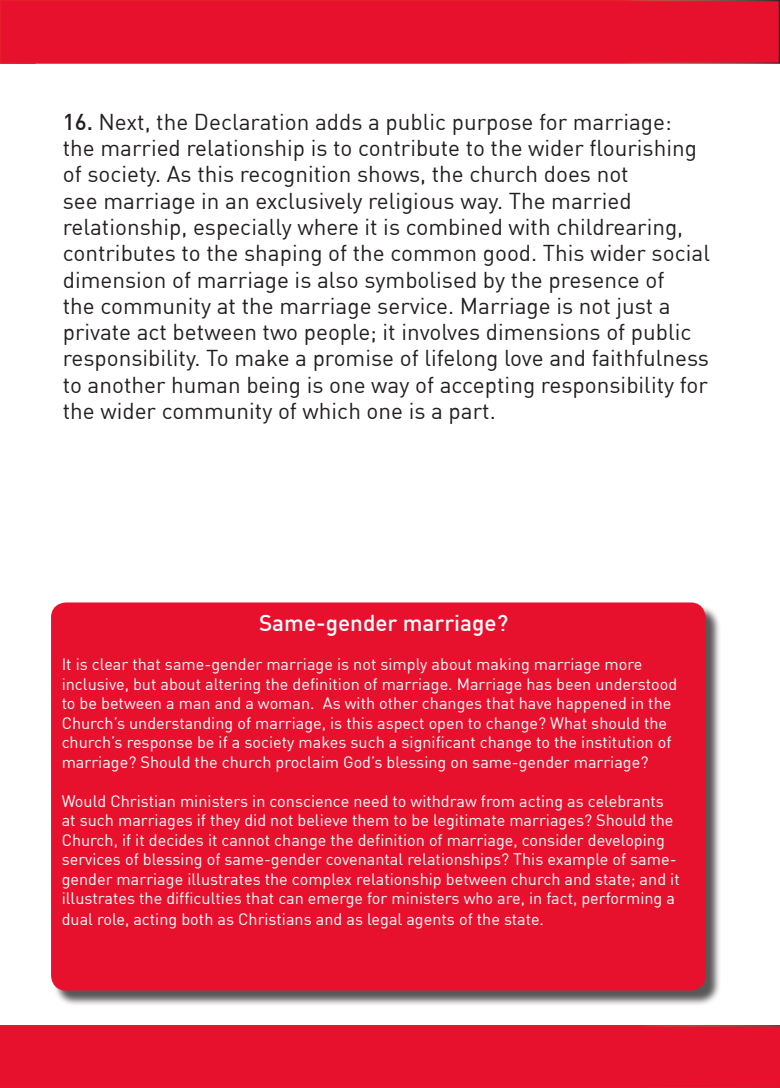
<style>
.page{position:relative;width:780px;height:1088px;background:#fff}
.page>*{position:absolute;margin:0;border:0;box-sizing:border-box;transform-origin:0 0}
.Paragraph_Style_1{font:22.5px/26.2px "DINCE";color:#231f20}
.t1{font:500 22.5px "DINCE";color:#fff}
.t2{font:16.25px/19.5px "DINCE";color:#fff}
.s1{font-weight:500}
</style>
<div class="page">
<div style="left:1px;top:1px;width:778px;height:62px;background:#e8112d"></div>
<div style="left:0;top:1025px;width:780px;height:63px;background:#e8112d"></div>
<div style="left:53px;top:604px;width:668px;height:402px;background:#231f20;opacity:.75"></div>
<div style="left:51px;top:602px;width:654px;height:388px;background:#e8112d;border-radius:15px"></div>
<p class="Paragraph_Style_1" style="left:63px;top:108px;width:648px"><span class="s1">16.</span> Next, the Declaration adds a public purpose for marriage:<br>the married relationship is to contribute to the wider flourishing of society. As this recognition shows, the church does not<br>see marriage in an exclusively religious way. The married relationship, especially where it is combined with childrearing, contributes to the shaping of the common good. This wider social dimension of marriage is also symbolised by the presence of<br>the community at the marriage service. Marriage is not just a private act between two people; it involves dimensions of public responsibility. To make a promise of lifelong love and faithfulness to another human being is one way of accepting responsibility for the wider community of which one is a part.</p>
<p class="t1" style="left:259px;top:609px;width:251px">Same-gender marriage?</p>
<p class="t2" style="left:62px;top:654px;width:617px">It is clear that same-gender marriage is not simply about making marriage more inclusive, but about altering the definition of marriage. Marriage has been understood to be between a man and a woman. As with other changes that have happened in the Church’s understanding of marriage, is this aspect open to change? What should the church’s response be if a society makes such a significant change to the institution of marriage? Should the church proclaim God’s blessing on same-gender marriage?</p>
<p class="t2" style="left:62px;top:791px;width:619px">Would Christian ministers in conscience need to withdraw from acting as celebrants at such marriages if they did not believe them to be legitimate marriages? Should the Church, if it decides it cannot change the definition of marriage, consider developing services of blessing of same-gender covenantal relationships? This example of same&shy;gender marriage illustrates the complex relationship between church and state; and it illustrates the difficulties that can emerge for ministers who are, in fact, performing a</p>
<p class="t2" style="left:62px;top:909px;width:484px">dual role, acting both as Christians and as legal agents of the state.</p>
</div>
